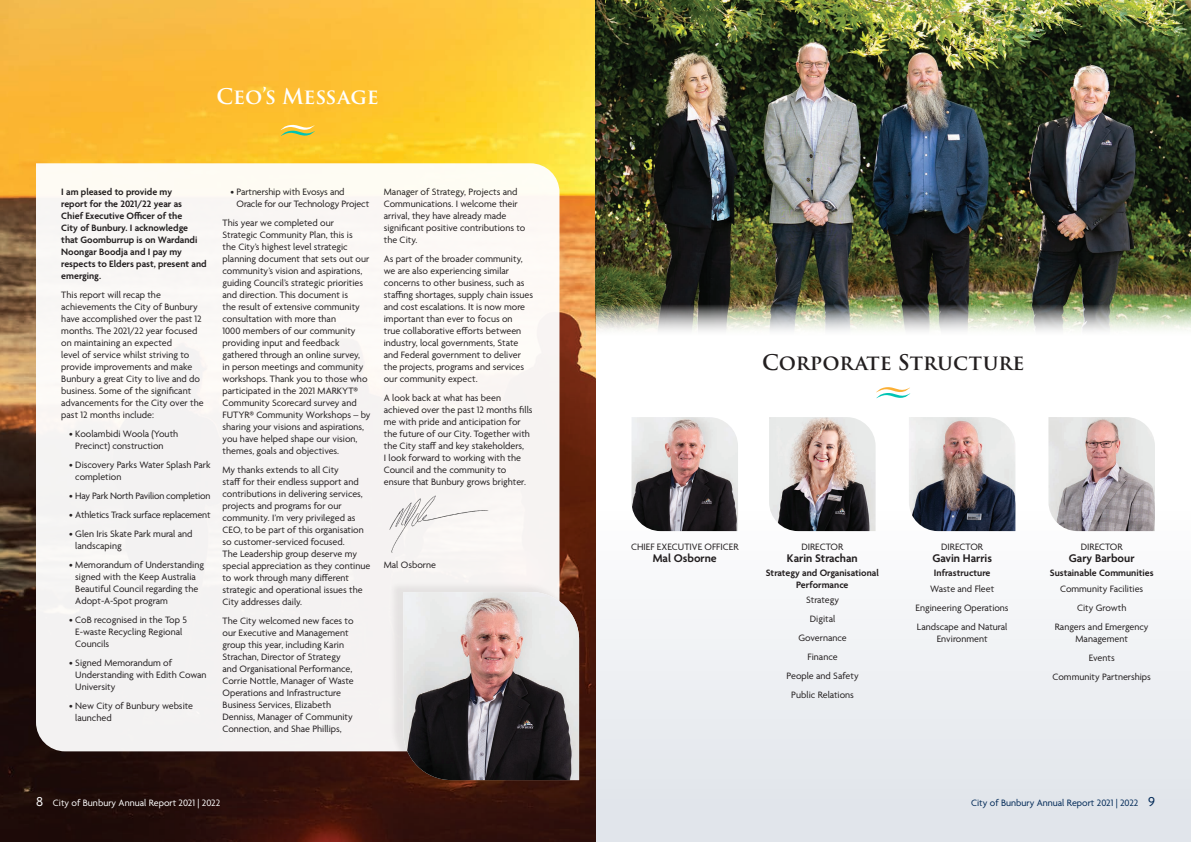
<style>
.page{position:relative;width:1191px;height:842px;background:#fff}
.page>*{position:absolute;margin:0;border:0;box-sizing:border-box;transform-origin:0 0}
.Trajan_Heading{font:600 21px "Trajan Pro 3";letter-spacing:-.005em;color:#231f20}
.Trajan_Heading-2{font:600 21px "Trajan Pro 3";color:#fff}
.Body_Copy{font:600 12px "Agenda";color:#231f20}
.Body_Copy-2{font:10px/12px "Agenda";color:#231f20}
.Body_Copy-3{font:600 10px/12px "Agenda";color:#231f20}
.Body_Copy-4{font:10px "Agenda";letter-spacing:-.02em;color:#231f20}
.t1{font:10px "Agenda";color:#fff}
.t2{font:10px "Agenda";color:#002856}
.s1{font-size:14px}
</style>
<div class="page">
<svg style="left:595px;top:354px;width:596px;height:488px"></svg>
<img style="left:0;top:0;width:595px;height:842px">
<div style="left:36px;top:163px;width:523px;height:588px;background:#f7f5f3"></div>
<svg style="left:281px;top:125px;width:34px;height:11px"></svg>
<div style="left:390px;top:581px;width:186px;height:199px;background:#231f20;opacity:.08"></div>
<img style="left:403px;top:592px;width:176px;height:188px">
<img style="left:631px;top:417px;width:107px;height:114px">
<img style="left:769px;top:417px;width:106px;height:114px">
<img style="left:909px;top:417px;width:106px;height:114px">
<img style="left:1048px;top:417px;width:107px;height:114px">
<img style="left:595px;top:0;width:596px;height:354px">
<svg style="left:876px;top:387px;width:34px;height:11px"></svg>
<img style="left:384px;top:492px;width:107px;height:62px">
<p class="Trajan_Heading-2" style="left:217px;top:82px;width:164px">Ceo’s Message</p>
<p class="Body_Copy-3" style="left:61px;top:187px;width:147px">I am pleased to provide my<br>report for the 2021/22 year as<br>Chief Executive Officer of the<br>City of Bunbury. I acknowledge that Goomburrup is on Wardandi<br>Noongar Boodja and I pay my respects to Elders past, present and emerging.</p>
<p class="Body_Copy-2" style="left:61px;top:290px;width:144px">This report will recap the achievements the City of Bunbury have accomplished over the past 12 months. The 2021/22 year focused on maintaining an expected<br>level of service whilst striving to provide improvements and make<br>Bunbury a great City to live and do business. Some of the significant advancements for the City over the past 12 months include:</p>
<p class="Body_Copy-2" style="left:75px;top:429px;width:104px;text-indent:-6px">• Koolambidi Woola (Youth<br>Precinct) construction</p>
<p class="Body_Copy-2" style="left:75px;top:460px;width:137px;text-indent:-6px">• Discovery Parks Water Splash Park completion</p>
<p class="Body_Copy-4" style="left:69px;top:491px;width:143px">• Hay Park North Pavilion completion</p>
<p class="Body_Copy-4" style="left:69px;top:510px;width:143px">• Athletics Track surface replacement</p>
<p class="Body_Copy-2" style="left:75px;top:529px;width:119px;text-indent:-6px">• Glen Iris Skate Park mural and landscaping</p>
<p class="Body_Copy-2" style="left:75px;top:560px;width:130px;text-indent:-6px">• Memorandum of Understanding signed with the Keep Australia<br>Beautiful Council regarding the<br>Adopt-A-Spot program</p>
<p class="Body_Copy-2" style="left:75px;top:615px;width:113px;text-indent:-6px">• CoB recognised in the Top 5<br>E-waste Recycling Regional<br>Councils</p>
<p class="Body_Copy-2" style="left:75px;top:658px;width:133px;text-indent:-6px">• Signed Memorandum of<br>Understanding with Edith Cowan<br>University</p>
<p class="Body_Copy-2" style="left:75px;top:701px;width:119px;text-indent:-6px">• New City of Bunbury website launched</p>
<p class="Body_Copy-2" style="left:236px;top:187px;width:134px;text-indent:-6px">• Partnership with Evosys and<br>Oracle for our Technology Project</p>
<p class="Body_Copy-2" style="left:222px;top:218px;width:150px">This year we completed our Strategic Community Plan, this is<br>the City’s highest level strategic planning document that sets out our community’s vision and aspirations, guiding Council’s strategic priorities and direction. This document is<br>the result of extensive community consultation with more than<br>1000 members of our community providing input and feedback gathered through an online survey,<br>in person meetings and community workshops. Thank you to those who participated in the 2021 MARKYT® Community Scorecard survey and FUTYR® Community Workshops – by sharing your visions and aspirations, you have helped shape our vision, themes, goals and objectives.</p>
<p class="Body_Copy-2" style="left:222px;top:465px;width:149px">My thanks extends to all City<br>staff for their endless support and contributions in delivering services, projects and programs for our community. I’m very privileged as CEO, to be part of this organisation so customer-serviced focused.<br>The Leadership group deserve my special appreciation as they continue to work through many different strategic and operational issues the City addresses daily.</p>
<p class="Body_Copy-2" style="left:222px;top:616px;width:133px">The City welcomed new faces to our Executive and Management group this year, including Karin<br>Strachan, Director of Strategy and Organisational Performance,<br>Corrie Nottle, Manager of Waste<br>Operations and Infrastructure<br>Business Services, Elizabeth<br>Denniss, Manager of Community<br>Connection, and Shae Phillips,</p>
<p class="Body_Copy-2" style="left:384px;top:187px;width:143px">Manager of Strategy, Projects and<br>Communications. I welcome their arrival, they have already made significant positive contributions to the City.</p>
<p class="Body_Copy-2" style="left:384px;top:254px;width:151px">As part of the broader community, we are also experiencing similar concerns to other business, such as staffing shortages, supply chain issues and cost escalations. It is now more important than ever to focus on<br>true collaborative efforts between industry, local governments, State and Federal government to deliver the projects, programs and services our community expect.</p>
<p class="Body_Copy-2" style="left:384px;top:393px;width:150px">A look back at what has been achieved over the past 12 months fills me with pride and anticipation for the future of our City. Together with the City staff and key stakeholders,<br>I look forward to working with the Council and the community to ensure that Bunbury grows brighter.</p>
<p class="Body_Copy-2" style="left:384px;top:560px;width:54px">Mal Osborne</p>
<p class="Trajan_Heading" style="left:762px;top:347px;width:264px">Corporate Structure</p>
<p class="Body_Copy-2" style="left:631px;top:541px;width:109px">CHIEF EXECUTIVE OFFICER</p>
<p class="Body_Copy-2" style="left:941px;top:541px;width:43px">DIRECTOR</p>
<p class="Body_Copy-2" style="left:1080px;top:541px;width:43px">DIRECTOR</p>
<p class="Body_Copy-3" style="left:934px;top:567px;width:58px">Infrastructure</p>
<p class="Body_Copy-3" style="left:1049px;top:567px;width:105px">Sustainable Communities</p>
<p class="Body_Copy-2" style="left:801px;top:541px;width:43px">DIRECTOR</p>
<p class="Body_Copy-3" style="left:765px;top:567px;width:115px;text-align:center">Strategy and Organisational<br>Performance</p>
<p class="Body_Copy" style="left:652px;top:552px;width:66px">Mal Osborne</p>
<p class="Body_Copy" style="left:932px;top:552px;width:61px">Gavin Harris</p>
<p class="Body_Copy" style="left:1068px;top:552px;width:67px">Gary Barbour</p>
<p class="Body_Copy" style="left:787px;top:552px;width:72px">Karin Strachan</p>
<p class="Body_Copy-2" style="left:1060px;top:583px;width:85px">Community Facilities</p>
<p class="Body_Copy-2" style="left:1077px;top:602px;width:51px">City Growth</p>
<p class="Body_Copy-2" style="left:1054px;top:621px;width:95px;text-align:center">Rangers and Emergency<br>Management</p>
<p class="Body_Copy-2" style="left:1088px;top:652px;width:27px">Events</p>
<p class="Body_Copy-2" style="left:1052px;top:671px;width:100px">Community Partnerships</p>
<p class="Body_Copy-2" style="left:930px;top:583px;width:66px">Waste and Fleet</p>
<p class="Body_Copy-2" style="left:915px;top:602px;width:94px">Engineering Operations</p>
<p class="Body_Copy-2" style="left:917px;top:621px;width:92px;text-align:center">Landscape and Natural<br>Environment</p>
<p class="Body_Copy-2" style="left:806px;top:594px;width:34px">Strategy</p>
<p class="Body_Copy-2" style="left:810px;top:613px;width:27px">Digital</p>
<p class="Body_Copy-2" style="left:798px;top:632px;width:50px">Governance</p>
<p class="Body_Copy-2" style="left:807px;top:651px;width:32px">Finance</p>
<p class="Body_Copy-2" style="left:786px;top:670px;width:74px">People and Safety</p>
<p class="Body_Copy-2" style="left:791px;top:689px;width:64px">Public Relations</p>
<p class="t1" style="left:36px;top:797px;width:186px"><span class="s1">8</span> City of Bunbury Annual Report 2021 | 2022</p>
<p class="t2" style="left:971px;top:797px;width:185px">City of Bunbury Annual Report 2021 | 2022 <span class="s1">9</span></p>
</div>
